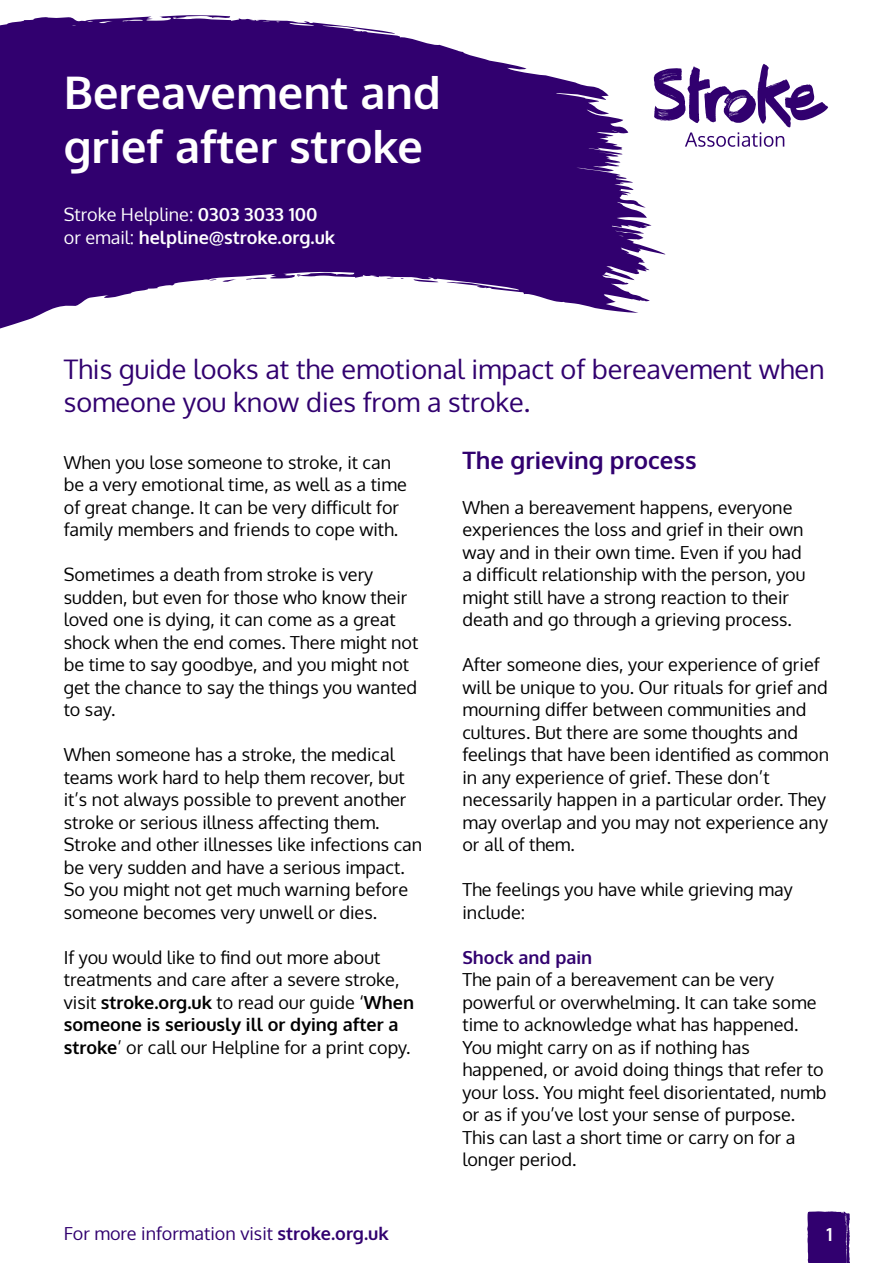
<style>
.page{position:relative;width:893px;height:1263px;background:#fff}
.page>*{position:absolute;margin:0;border:0;box-sizing:border-box;transform-origin:0 0}
.t1{font:700 45px/54px "Oxygen";color:#fff}
.t2{font:27px/33px "Oxygen";color:#31006f}
.t3{font:700 24px "Oxygen";color:#31006f}
.t4{font:18px/22.5px "Oxygen";color:#000}
.t5{font:700 18px/22.5px "Oxygen";color:#fff}
.t6{font:18px "Oxygen";color:#31006f}
.t7{font:700 18px "Oxygen";color:#31006f}
.s1{font-weight:400}
.s2{font-weight:700}
</style>
<div class="page">
<svg style="left:807px;top:1211px;width:43px;height:52px;background:#3d0e77"></svg>
<svg style="left:670px;top:64px;width:158px;height:83px"></svg>
<svg style="left:0;top:15px;width:670px;height:314px;fill:#31006f"></svg>
<h1 class="t1" style="left:64px;top:67px;width:378px">Bereavement and grief after stroke</h1>
<p class="t5" style="left:64px;top:204px;width:273px"><span class="s1">Stroke Helpline:</span> 0303 3033 100 <span class="s1">or email:</span> helpline@stroke.org.uk</p>
<h2 class="t2" style="left:64px;top:353px;width:762px">This guide looks at the emotional impact of bereavement when someone you know dies from a stroke.</h2>
<p class="t4" style="left:64px;top:451px;width:344px">When you lose someone to stroke, it can be a very emotional time, as well as a time of great change. It can be very difficult for family members and friends to cope with.</p>
<p class="t4" style="left:64px;top:564px;width:356px">Sometimes a death from stroke is very sudden, but even for those who know their loved one is dying, it can come as a great shock when the end comes. There might not be time to say goodbye, and you might not get the chance to say the things you wanted to say.</p>
<p class="t4" style="left:64px;top:744px;width:360px">When someone has a stroke, the medical teams work hard to help them recover, but it’s not always possible to prevent another stroke or serious illness affecting them.<br>Stroke and other illnesses like infections can be very sudden and have a serious impact.<br>So you might not get much warning before someone becomes very unwell or dies.</p>
<p class="t4" style="left:64px;top:946px;width:352px">If you would like to find out more about treatments and care after a severe stroke, visit <span class="s2">stroke.org.uk</span> to read our guide ‘<span class="s2">When someone is seriously ill or dying after a stroke</span>’ or call our Helpline for a print copy.</p>
<h3 class="t3" style="left:462px;top:445px;width:236px">The grieving process</h3>
<p class="t4" style="left:462px;top:496px;width:344px">When a bereavement happens, everyone experiences the loss and grief in their own way and in their own time. Even if you had a difficult relationship with the person, you might still have a strong reaction to their death and go through a grieving process.</p>
<p class="t4" style="left:462px;top:654px;width:368px">After someone dies, your experience of grief will be unique to you. Our rituals for grief and mourning differ between communities and cultures. But there are some thoughts and feelings that have been identified as common in any experience of grief. These don’t necessarily happen in a particular order. They may overlap and you may not experience any or all of them.</p>
<p class="t4" style="left:462px;top:879px;width:332px">The feelings you have while grieving may include:</p>
<p class="t7" style="left:462px;top:946px;width:131px">Shock and pain</p>
<p class="t4" style="left:462px;top:969px;width:365px">The pain of a bereavement can be very powerful or overwhelming. It can take some time to acknowledge what has happened.<br>You might carry on as if nothing has happened, or avoid doing things that refer to your loss. You might feel disorientated, numb or as if you’ve lost your sense of purpose.<br>This can last a short time or carry on for a longer period.</p>
<p class="t6" style="left:64px;top:1221px;width:326px">For more information visit <span class="s2">stroke.org.uk</span></p>
<p class="t5" style="left:826px;top:1223px;width:8px">1</p>
</div>
